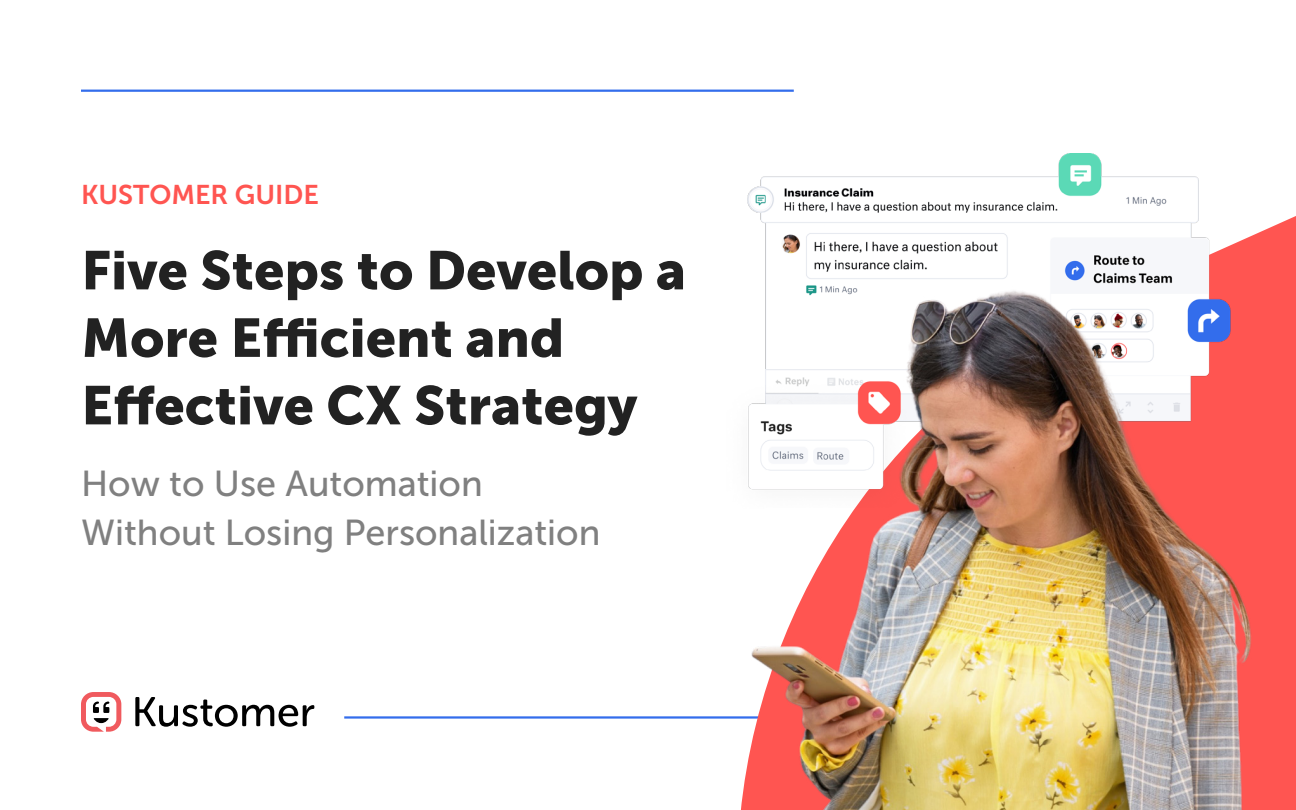
<style>
.page{position:relative;width:1296px;height:810px;background:#fff}
.page>*{position:absolute;margin:0;border:0;box-sizing:border-box;transform-origin:0 0}
.t1{font:54px "Museo Sans 900";color:#222}
.t2{font:36px/49.5px "Museo Sans 500";color:#808080}
.t3{font:27px "Museo Sans 700";color:#ff5551}
</style>
<div class="page">
<hr style="left:344px;top:716px;width:744px;height:3px;background:#336dec">
<img style="left:747px;top:153px;width:527px;height:98px">
<svg style="left:81px;top:692px;width:40px;height:40px"></svg>
<svg style="left:135px;top:697px;width:179px;height:30px"></svg>
<hr style="left:81px;top:90px;width:713px;height:2px;background:#336dec">
<img style="left:682px;top:251px;width:614px;height:559px">
<p class="t3" style="left:81px;top:180px;width:240px">KUSTOMER GUIDE</p>
<p class="t1" style="left:81px;top:240px;width:606px">Five Steps to Develop a</p>
<p class="t1" style="left:81px;top:307px;width:484px">More Efficient and</p>
<p class="t1" style="left:81px;top:375px;width:558px">Effective CX Strategy</p>
<p class="t2" style="left:81px;top:459px;width:521px">How to Use Automation<br>Without Losing Personalization</p>
</div>
